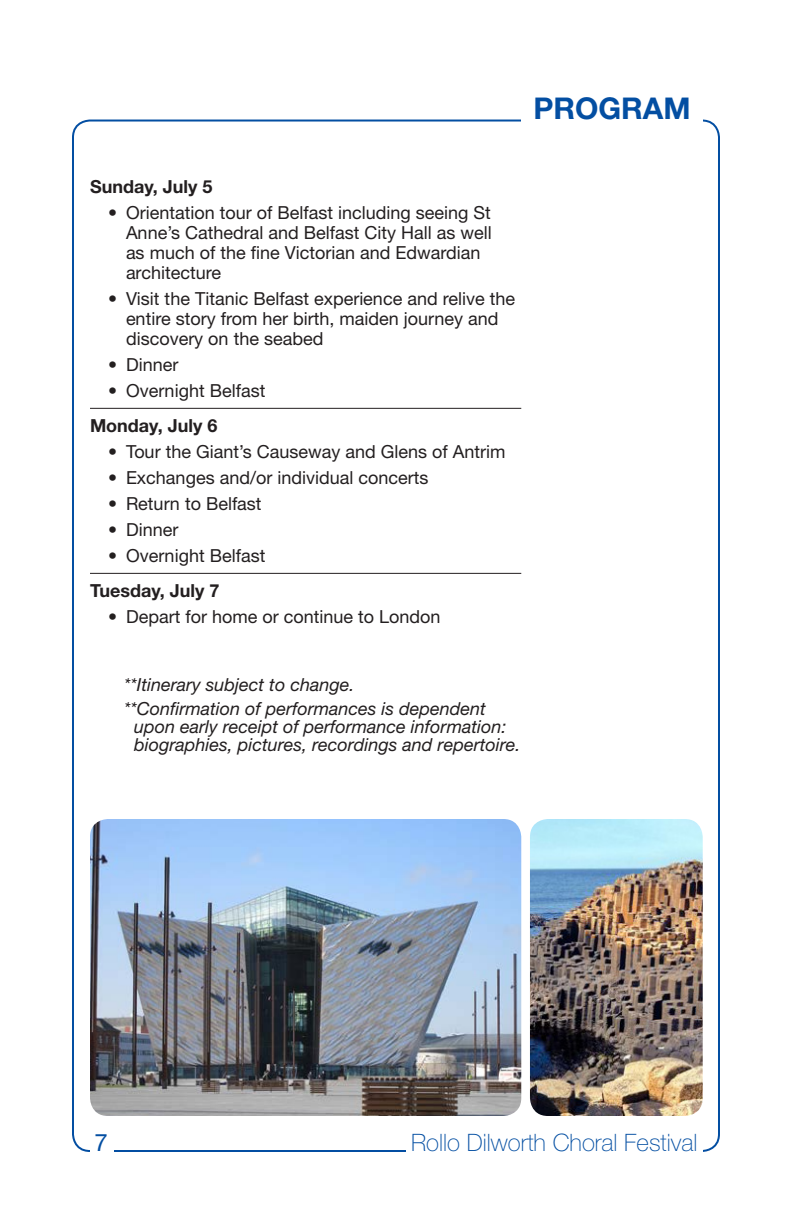
<style>
.page{position:relative;width:792px;height:1224px;background:#fff}
.page>*{position:absolute;margin:0;border:0;box-sizing:border-box;transform-origin:0 0}
.t1{font:700 30px "Helvetica Neue LT Std";color:#034ea2}
.t2{font:100 24px "Helvetica Neue LT Std";color:#034ea2}
.t3{font:24px "Helvetica Neue LT Std";color:#034ea2}
.program_bullets{font:18px/20px "Helvetica Neue LT Std";color:#231f20}
.program_copy{font:italic 18px/18px "Helvetica Neue LT Std";color:#231f20}
.dates_-_program{font:700 18px "Helvetica Neue LT Std";color:#231f20}
.program_bullets-2{font:700 18px "Helvetica Neue LT Std";color:#231f20}
</style>
<div class="page">
<img style="left:530px;top:819px;width:173px;height:297px">
<img style="left:90px;top:819px;width:431px;height:297px">
<hr style="left:90px;top:408px;width:431px;height:1px;background:#231f20">
<hr style="left:90px;top:573px;width:431px;height:1px;background:#231f20">
<p class="t1" style="left:533px;top:90px;width:159px">PROGRAM</p>
<p class="program_bullets-2" style="left:90px;top:175px;width:124px">Sunday, July 5</p>
<p class="program_bullets" style="left:126px;top:202px;width:367px;text-indent:-18px">• Orientation tour of Belfast including seeing St Anne’s Cathedral and Belfast City Hall as well as much of the fine Victorian and Edwardian architecture</p>
<p class="program_bullets" style="left:126px;top:288px;width:391px;text-indent:-18px">• Visit the Titanic Belfast experience and relive the entire story from her birth, maiden journey and discovery on the seabed</p>
<p class="program_bullets" style="left:108px;top:354px;width:72px">• Dinner</p>
<p class="program_bullets" style="left:108px;top:380px;width:159px">• Overnight Belfast</p>
<p class="dates_-_program" style="left:90px;top:414px;width:129px">Monday, July 6</p>
<p class="program_bullets" style="left:108px;top:441px;width:399px">• Tour the Giant’s Causeway and Glens of Antrim</p>
<p class="program_bullets" style="left:108px;top:467px;width:322px">• Exchanges and/or individual concerts</p>
<p class="program_bullets" style="left:108px;top:493px;width:155px">• Return to Belfast</p>
<p class="program_bullets" style="left:108px;top:519px;width:72px">• Dinner</p>
<p class="program_bullets" style="left:108px;top:545px;width:159px">• Overnight Belfast</p>
<p class="dates_-_program" style="left:90px;top:579px;width:131px">Tuesday, July 7</p>
<p class="program_bullets" style="left:108px;top:606px;width:334px">• Depart for home or continue to London</p>
<p class="program_copy" style="left:124px;top:675px;width:232px">**Itinerary subject to change.</p>
<p class="program_copy" style="left:134px;top:699px;width:388px;text-indent:-10px">**Confirmation of performances is dependent upon early receipt of performance information: biographies, pictures, recordings and repertoire.</p>
<h2 class="t3" style="left:95px;top:1128px;width:15px">7</h2>
<h2 class="t2" style="left:411px;top:1129px;width:288px">Rollo Dilworth Choral Festival</h2>
</div>
